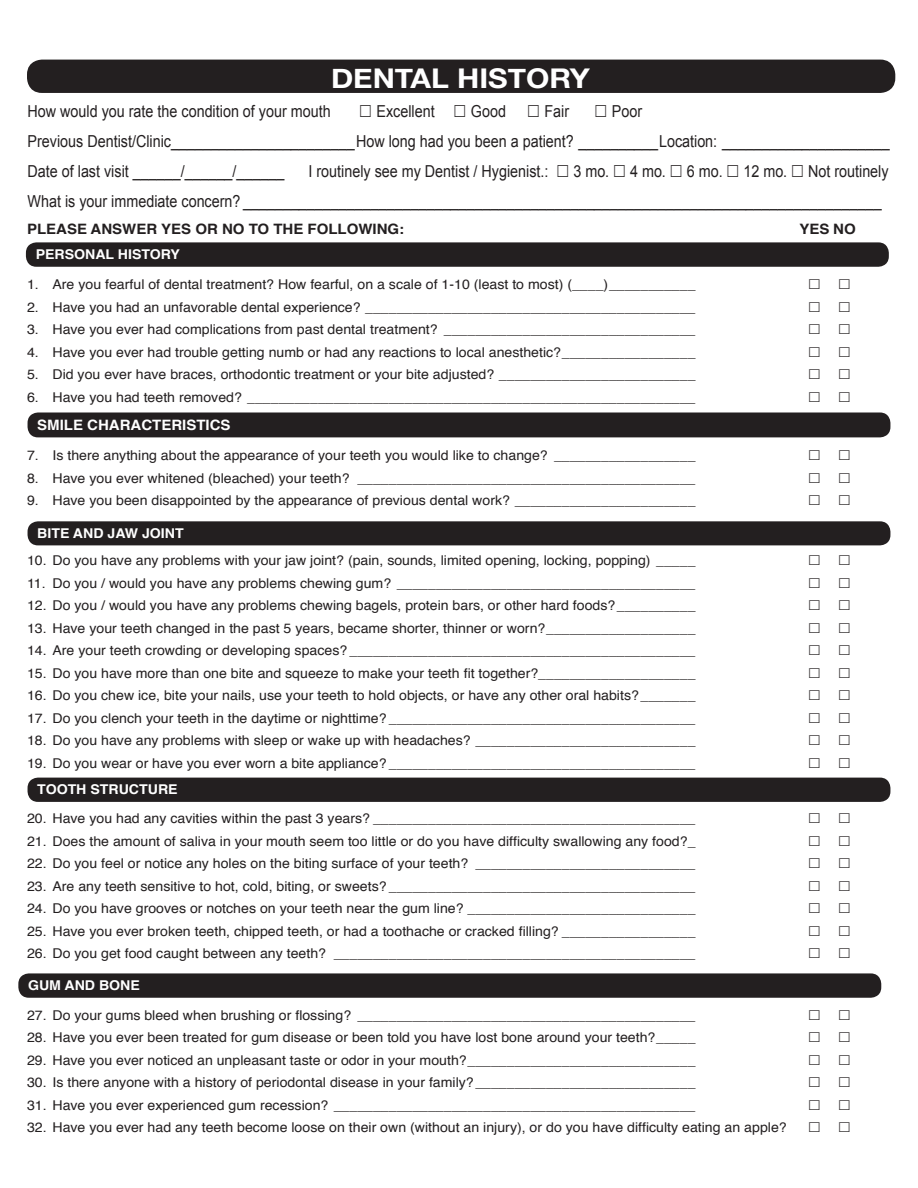
<style>
.page{position:relative;width:918px;height:1188px;background:#fff}
.page>*{position:absolute;margin:0;border:0;box-sizing:border-box;transform-origin:0 0}
.t1{font:700 27.15px "Helvetica Neue";color:#fff;scale:1.1 1}
.t2{font:16.5px "Arial";color:#231f20;scale:.87 1}
.t3{font:700 14.25px "Helvetica";color:#231f20;scale:1.05 1}
.t4{font:700 14.25px "Helvetica";color:#fff;scale:1.05 1}
.t5{font:13.5px "Helvetica";color:#231f20;scale:1.05 1}
.t6{font:700 13.5px "Helvetica";color:#fff;scale:1.05 1}
</style>
<div class="page">
<div style="left:27px;top:60px;width:868px;height:33px;background:#231f20;border-radius:15px"></div>
<div style="left:26px;top:242px;width:863px;height:25px;background:#231f20;border-radius:10px"></div>
<div style="left:28px;top:412px;width:862px;height:25px;background:#231f20;border-radius:10px"></div>
<div style="left:28px;top:521px;width:862px;height:24px;background:#231f20;border-radius:11px"></div>
<div style="left:28px;top:778px;width:862px;height:24px;background:#231f20;border-radius:11px"></div>
<div style="left:18px;top:973px;width:863px;height:25px;background:#231f20;border-radius:11px"></div>
<p class="t1" style="left:331px;top:53px;width:237px">DENTAL HISTORY</p>
<p class="t2" style="left:28px;top:100px;width:350px">How would you rate the condition of your mouth</p>
<p class="t2" style="left:376px;top:100px;width:68px">Excellent</p>
<p class="t2" style="left:471px;top:100px;width:42px">Good</p>
<p class="t2" style="left:544px;top:100px;width:30px">Fair</p>
<p class="t2" style="left:612px;top:100px;width:36px">Poor</p>
<p class="t2" style="left:28px;top:130px;width:993px">Previous Dentist/Clinic_______________________How long had you been a patient? __________Location: _____________________</p>
<p class="t2" style="left:28px;top:160px;width:297px">Date of last visit ______/______/______</p>
<p class="t2" style="left:308px;top:160px;width:278px">I routinely see my Dentist / Hygienist.:</p>
<p class="t2" style="left:573px;top:160px;width:43px">3 mo.</p>
<p class="t2" style="left:630px;top:160px;width:43px">4 mo.</p>
<p class="t2" style="left:687px;top:160px;width:43px">6 mo.</p>
<p class="t2" style="left:743px;top:160px;width:52px">12 mo.</p>
<p class="t2" style="left:808px;top:160px;width:94px">Not routinely</p>
<p class="t2" style="left:28px;top:190px;width:983px">What is your immediate concern? ________________________________________________________________________________</p>
<p class="t3" style="left:27px;top:217px;width:361px">PLEASE ANSWER YES OR NO TO THE FOLLOWING:</p>
<p class="t3" style="left:800px;top:217px;width:55px">YES NO</p>
<p class="t6" style="left:36px;top:244px;width:139px">PERSONAL HISTORY</p>
<p class="t5" style="left:27px;top:274px;width:638px">1. Are you fearful of dental treatment? How fearful, on a scale of 1-10 (least to most) (____)___________</p>
<p class="t5" style="left:27px;top:296px;width:638px">2. Have you had an unfavorable dental experience? __________________________________________</p>
<p class="t5" style="left:27px;top:319px;width:638px">3. Have you ever had complications from past dental treatment? ________________________________</p>
<p class="t5" style="left:27px;top:341px;width:638px">4. Have you ever had trouble getting numb or had any reactions to local anesthetic?_________________</p>
<p class="t5" style="left:27px;top:364px;width:638px">5. Did you ever have braces, orthodontic treatment or your bite adjusted? _________________________</p>
<p class="t5" style="left:27px;top:386px;width:638px">6. Have you had teeth removed? _________________________________________________________</p>
<p class="t4" style="left:37px;top:413px;width:186px">SMILE CHARACTERISTICS</p>
<p class="t5" style="left:27px;top:445px;width:638px">7. Is there anything about the appearance of your teeth you would like to change? __________________</p>
<p class="t5" style="left:27px;top:467px;width:638px">8. Have you ever whitened (bleached) your teeth? ___________________________________________</p>
<p class="t5" style="left:27px;top:490px;width:638px">9. Have you been disappointed by the appearance of previous dental work? _______________________</p>
<p class="t6" style="left:37px;top:523px;width:141px">BITE AND JAW JOINT</p>
<p class="t5" style="left:27px;top:550px;width:638px">10. Do you have any problems with your jaw joint? (pain, sounds, limited opening, locking, popping) _____</p>
<p class="t5" style="left:27px;top:572px;width:638px">11. Do you / would you have any problems chewing gum? ______________________________________</p>
<p class="t5" style="left:27px;top:595px;width:638px">12. Do you / would you have any problems chewing bagels, protein bars, or other hard foods?__________</p>
<p class="t5" style="left:27px;top:617px;width:638px">13. Have your teeth changed in the past 5 years, became shorter, thinner or worn?___________________</p>
<p class="t5" style="left:27px;top:640px;width:638px">14. Are your teeth crowding or developing spaces? ____________________________________________</p>
<p class="t5" style="left:27px;top:662px;width:638px">15. Do you have more than one bite and squeeze to make your teeth fit together?____________________</p>
<p class="t5" style="left:27px;top:685px;width:638px">16. Do you chew ice, bite your nails, use your teeth to hold objects, or have any other oral habits?_______</p>
<p class="t5" style="left:27px;top:707px;width:638px">17. Do you clench your teeth in the daytime or nighttime? _______________________________________</p>
<p class="t5" style="left:27px;top:730px;width:638px">18. Do you have any problems with sleep or wake up with headaches? ____________________________</p>
<p class="t5" style="left:27px;top:752px;width:638px">19. Do you wear or have you ever worn a bite appliance? _______________________________________</p>
<p class="t6" style="left:37px;top:779px;width:135px">TOOTH STRUCTURE</p>
<p class="t5" style="left:27px;top:808px;width:638px">20. Have you had any cavities within the past 3 years? _________________________________________</p>
<p class="t5" style="left:27px;top:830px;width:638px">21. Does the amount of saliva in your mouth seem too little or do you have difficulty swallowing any food?_</p>
<p class="t5" style="left:27px;top:853px;width:638px">22. Do you feel or notice any holes on the biting surface of your teeth? ____________________________</p>
<p class="t5" style="left:27px;top:875px;width:638px">23. Are any teeth sensitive to hot, cold, biting, or sweets? _______________________________________</p>
<p class="t5" style="left:27px;top:898px;width:638px">24. Do you have grooves or notches on your teeth near the gum line? _____________________________</p>
<p class="t5" style="left:27px;top:920px;width:638px">25. Have you ever broken teeth, chipped teeth, or had a toothache or cracked filling? _________________</p>
<p class="t5" style="left:27px;top:943px;width:638px">26. Do you get food caught between any teeth? ______________________________________________</p>
<p class="t6" style="left:28px;top:975px;width:108px">GUM AND BONE</p>
<p class="t5" style="left:27px;top:1004px;width:638px">27. Do your gums bleed when brushing or flossing? ___________________________________________</p>
<p class="t5" style="left:27px;top:1027px;width:638px">28. Have you ever been treated for gum disease or been told you have lost bone around your teeth?_____</p>
<p class="t5" style="left:27px;top:1049px;width:638px">29. Have you ever noticed an unpleasant taste or odor in your mouth?_____________________________</p>
<p class="t5" style="left:27px;top:1072px;width:638px">30. Is there anyone with a history of periodontal disease in your family?____________________________</p>
<p class="t5" style="left:27px;top:1094px;width:638px">31. Have you ever experienced gum recession? ______________________________________________</p>
<p class="t5" style="left:27px;top:1117px;width:725px">32. Have you ever had any teeth become loose on their own (without an injury), or do you have difficulty eating an apple?</p>
</div>
